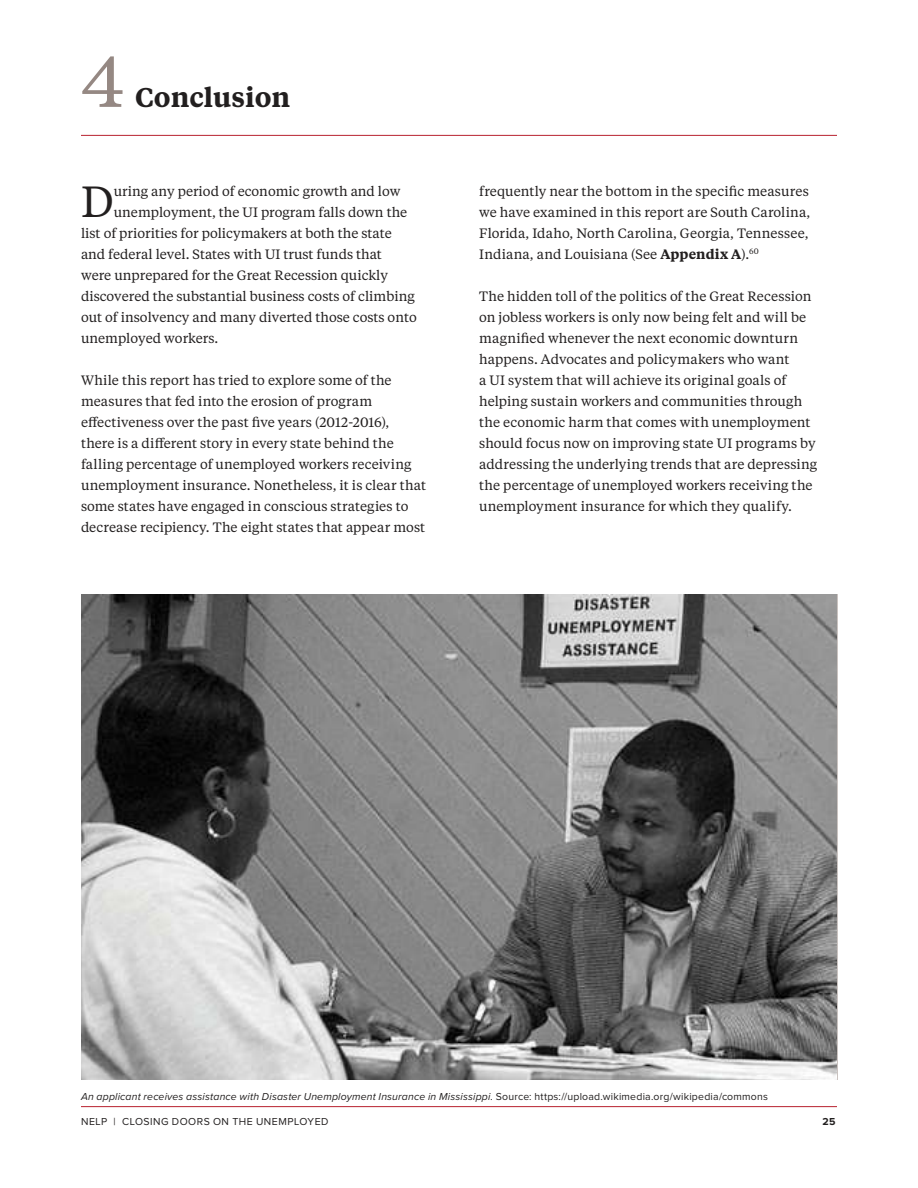
<style>
.page{position:relative;width:918px;height:1188px;background:#fff}
.page>*{position:absolute;margin:0;border:0;box-sizing:border-box;transform-origin:0 0}
.t1{font:71.85px "Tiempos Text";color:#958883}
.t2{font:43.35px "Tiempos Text";color:#221f1f}
.t3{font:600 27px "Tiempos Text";color:#221f1f}
.t4{font:13.5px/21px "Tiempos Text";color:#221f1f}
.t5{font:italic 10.5px "Proxima Nova";letter-spacing:.015em;color:#221f1f}
.t6{font:10.5px "Proxima Nova";letter-spacing:.05em;color:#221f1f}
.t7{font:700 10.5px "Proxima Nova";color:#221f1f}
.s1{font-weight:600}
.s2{font-style:normal}
</style>
<div class="page">
<hr style="left:81px;top:1106px;width:756px;height:1px;background:#b8222f">
<hr style="left:81px;top:135px;width:756px;height:1px;background:#b8222f">
<img style="left:81px;top:594px;width:756px;height:486px">
<h1 class="t1" style="left:81px;top:48px;width:45px">4</h1>
<h3 class="t3" style="left:135px;top:86px;width:157px">Conclusion</h3>
<h2 class="t2" style="left:81px;top:181px;width:34px">D</h2>
<p class="t4" style="left:114px;top:181px;width:288px">uring any period of economic growth and low</p>
<p class="t4" style="left:114px;top:202px;width:295px">unemployment, the UI program falls down the</p>
<p class="t4" style="left:81px;top:223px;width:312px">list of priorities for policymakers at both the state</p>
<p class="t4" style="left:81px;top:244px;width:302px">and federal level. States with UI trust funds that</p>
<p class="t4" style="left:81px;top:265px;width:309px">were unprepared for the Great Recession quickly</p>
<p class="t4" style="left:81px;top:286px;width:335px">discovered the substantial business costs of climbing</p>
<p class="t4" style="left:81px;top:307px;width:337px">out of insolvency and many diverted those costs onto</p>
<p class="t4" style="left:81px;top:328px;width:139px">unemployed workers.</p>
<p class="t4" style="left:81px;top:370px;width:347px">While this report has tried to explore some of the measures that fed into the erosion of program effectiveness over the past five years (2012-2016), there is a different story in every state behind the falling percentage of unemployed workers receiving unemployment insurance. Nonetheless, it is clear that some states have engaged in conscious strategies to decrease recipiency. The eight states that appear most</p>
<p class="t4" style="left:479px;top:181px;width:333px">frequently near the bottom in the specific measures we have examined in this report are South Carolina, Florida, Idaho, North Carolina, Georgia, Tennessee, Indiana, and Louisiana (See <span class="s1">Appendix A</span>).<sup>60</sup></p>
<p class="t4" style="left:479px;top:286px;width:339px">The hidden toll of the politics of the Great Recession on jobless workers is only now being felt and will be magnified whenever the next economic downturn happens. Advocates and policymakers who want<br>a UI system that will achieve its original goals of helping sustain workers and communities through the economic harm that comes with unemployment should focus now on improving state UI programs by addressing the underlying trends that are depressing the percentage of unemployed workers receiving the unemployment insurance for which they qualify.</p>
<p class="t5" style="left:81px;top:1092px;width:689px">An applicant receives assistance with Disaster Unemployment Insurance in Mississippi. <span class="s2">Source: https://upload.wikimedia.org/wikipedia/commons</span></p>
<p class="t6" style="left:81px;top:1117px;width:249px">NELP | CLOSING DOORS ON THE UNEMPLOYED</p>
<p class="t7" style="left:822px;top:1117px;width:15px">25</p>
</div>
